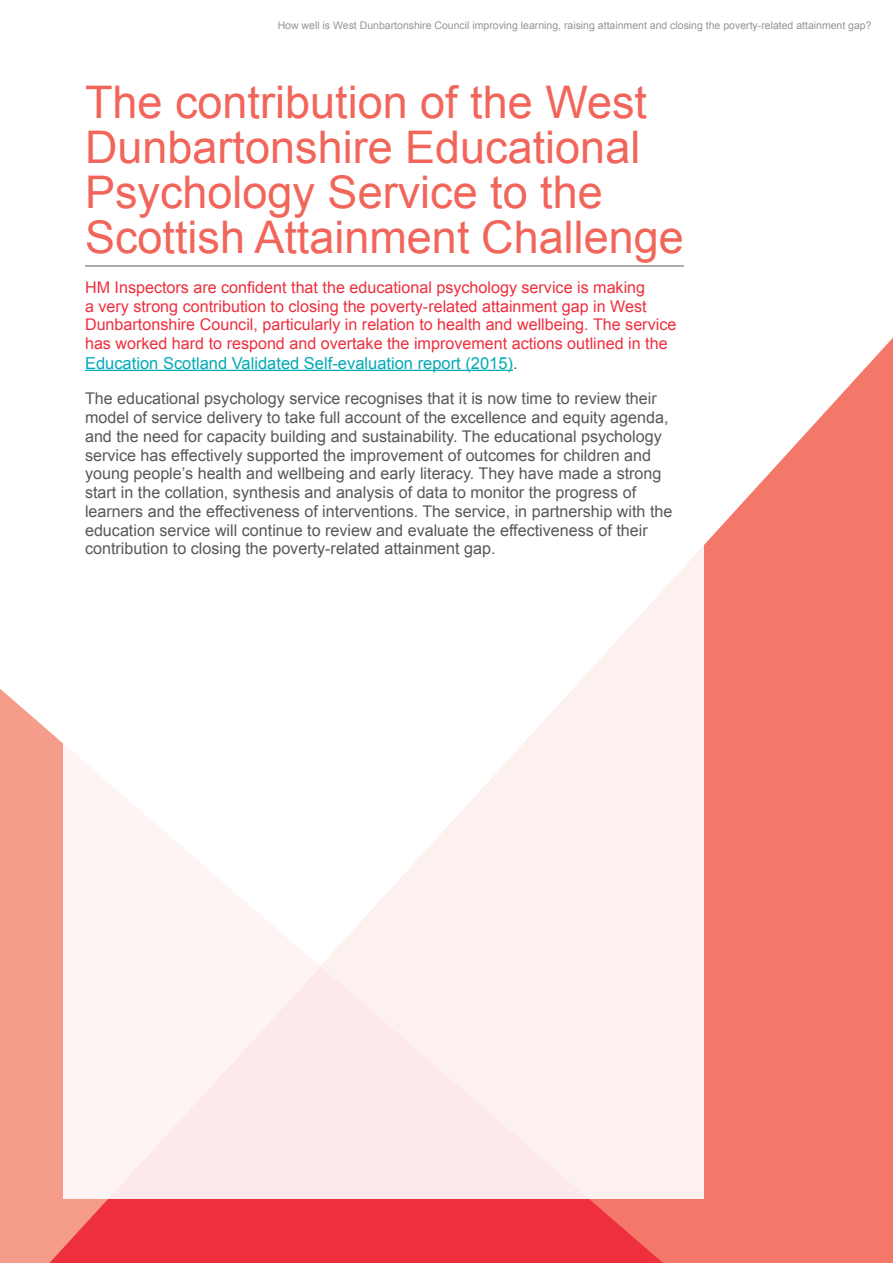
<style>
.page{position:relative;width:893px;height:1263px;background:#fff}
.page>*{position:absolute;margin:0;border:0;box-sizing:border-box;transform-origin:0 0}
.heading{font:45px/45px "Arial";color:#f1655a}
.t1{font:16.5px "Arial";color:#00aab5}
.t2{font:16.2px/18.8px "Arial";color:#57585a}
.t3{font:16.2px/18.8px "Arial";color:#ee2f3e}
.t4{font:10.5px "Arial";color:#939598}
.s1{font-size:16.2px;color:#57585a}
</style>
<div class="page">
<div style="left:0;top:689px;width:64px;height:574px;background:#f69c8b"></div>
<svg style="left:663px;top:338px;width:230px;height:925px;background:#f48679"></svg>
<svg style="left:49px;top:966px;width:614px;height:297px;background:#ef404a"></svg>
<div style="left:64px;top:64px;width:640px;height:1135px;background:linear-gradient(to bottom,#fff,#fdefef)"></div>
<hr style="left:85px;top:266px;width:599px;height:1px;background:#57585a">
<hr style="left:85px;top:370px;width:428px;height:1px;background:#00aab5">
<p class="t4" style="left:278px;top:18px;width:595px">How well is West Dunbartonshire Council improving learning, raising attainment and closing the poverty-related attainment gap?</p>
<p class="heading" style="left:85px;top:80px;width:600px">The contribution of the West<br>Dunbartonshire Educational<br>Psychology Service to the<br>Scottish Attainment Challenge</p>
<p class="t3" style="left:85px;top:278px;width:593px">HM Inspectors are confident that the educational psychology service is making<br>a very strong contribution to closing the poverty-related attainment gap in West Dunbartonshire Council, particularly in relation to health and wellbeing. The service has worked hard to respond and overtake the improvement actions outlined in the</p>
<p class="t1" style="left:85px;top:352px;width:434px">Education Scotland Validated Self-evaluation report (2015)<span class="s1">.</span></p>
<p class="t2" style="left:85px;top:389px;width:589px">The educational psychology service recognises that it is now time to review their model of service delivery to take full account of the excellence and equity agenda, and the need for capacity building and sustainability. The educational psychology service has effectively supported the improvement of outcomes for children and young people’s health and wellbeing and early literacy. They have made a strong start in the collation, synthesis and analysis of data to monitor the progress of learners and the effectiveness of interventions. The service, in partnership with the education service will continue to review and evaluate the effectiveness of their contribution to closing the poverty-related attainment gap.</p>
</div>
